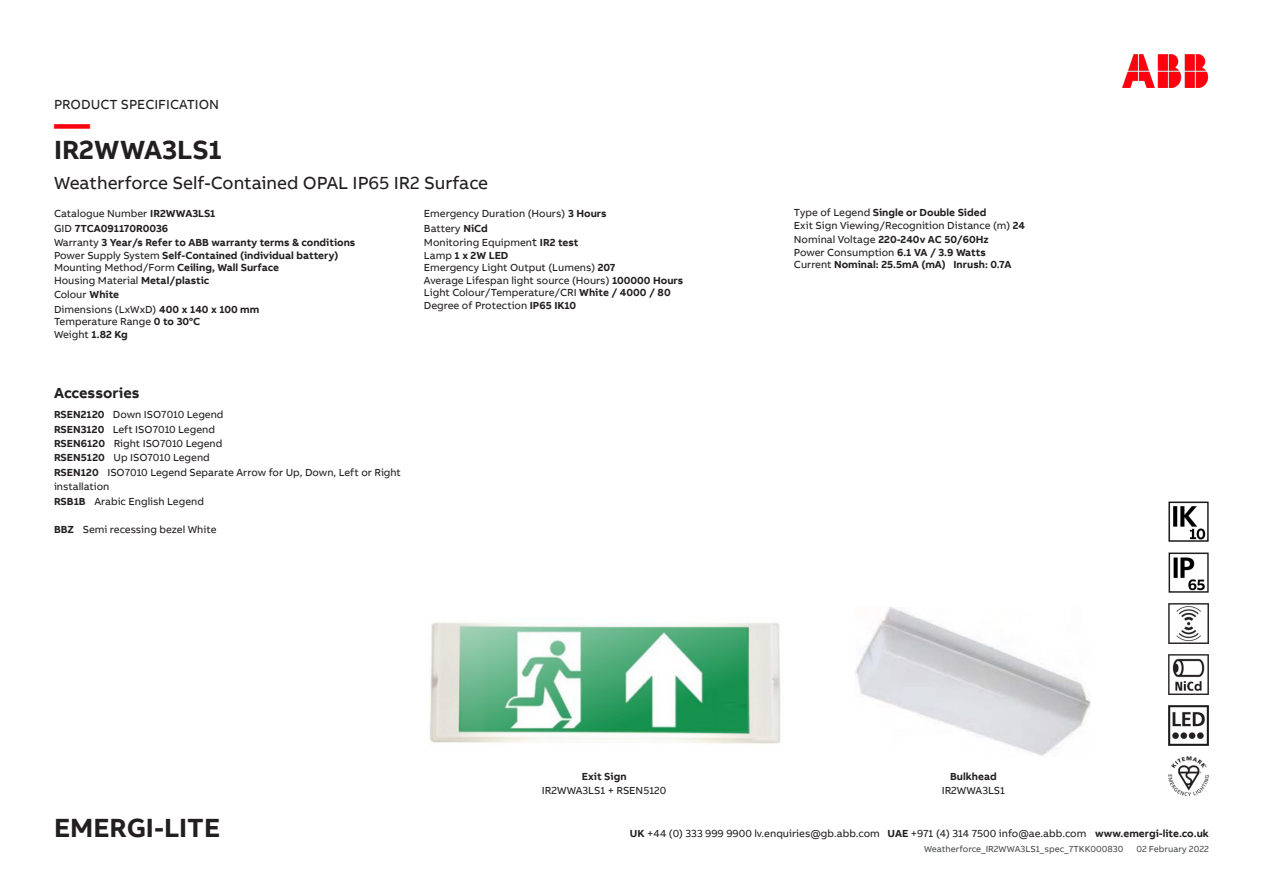
<style>
.page{position:relative;width:1263px;height:893px;background:#fff}
.page>*{position:absolute;margin:0;border:0;box-sizing:border-box;transform-origin:0 0}
.t1{font:700 36px "AB Bvoice";color:#ff000f}
.t2{font:700 27px "AB Bvoice";color:#231f20}
.t3{font:18px "AB Bvoice";color:#231f20}
.t4{font:700 15px "AB Bvoice";color:#231f20}
.t5{font:13.5px "AB Bvoice";color:#231f20}
.t6{font:10.5px/14.4px "AB Bvoice";color:#231f20}
.t7{font:700 10.5px/12.6px "AB Bvoice";color:#231f20}
.t8{font:9px "AB Bvoice";color:#4a4d4f}
.s1{font-weight:400}
.s2{font-weight:700}
.s3{font-size:12px}
</style>
<div class="page">
<img style="left:856px;top:608px;width:235px;height:148px">
<img style="left:429px;top:622px;width:352px;height:122px">
<img style="left:1169px;top:756px;width:39px;height:41px">
<img style="left:1169px;top:705px;width:40px;height:41px">
<img style="left:1169px;top:654px;width:40px;height:41px">
<img style="left:1168px;top:603px;width:41px;height:41px">
<img style="left:1168px;top:552px;width:41px;height:41px">
<img style="left:1168px;top:501px;width:41px;height:41px">
<img style="left:1122px;top:54px;width:87px;height:34px">
<p class="t5" style="left:54px;top:96px;width:167px">PRODUCT SPECIFICATION</p>
<h1 class="t1" style="left:54px;top:101px;width:37px">—</h1>
<h2 class="t2" style="left:54px;top:133px;width:170px">IR2WWA3LS1</h2>
<h3 class="t3" style="left:54px;top:172px;width:436px">Weatherforce Self-Contained OPAL IP65 IR2 Surface</h3>
<p class="t7" style="left:54px;top:206px;width:303px;line-height:14.4px"><span class="s1">Catalogue Number</span> IR2WWA3LS1<br><span class="s1">GID</span> 7TCA091170R0036<br><span class="s1">Warranty</span> 3 Year/s Refer to ABB warranty terms &amp; conditions</p>
<p class="t7" style="left:54px;top:249px;width:286px"><span class="s1">Power Supply System</span> Self-Contained (individual battery)<br><span class="s1">Mounting Method/Form</span> Ceiling, Wall Surface<br><span class="s1">Housing Material</span> Metal/plastic</p>
<p class="t6" style="left:54px;top:287px;width:207px">Colour <span class="s2">White<br></span>Dimensions (LxWxD) <span class="s2">400 x 140 x 100 mm</span></p>
<p class="t6" style="left:54px;top:315px;width:148px;line-height:12.6px">Temperature Range <span class="s2">0 to 30°C<br></span>Weight <span class="s2">1.82 Kg</span></p>
<h3 class="t4" style="left:54px;top:383px;width:87px">Accessories</h3>
<p class="t6" style="left:54px;top:407px;width:348px"><span class="s2">RSEN2120</span> Down ISO7010 Legend<br><span class="s2">RSEN3120</span> Left ISO7010 Legend<br><span class="s2">RSEN6120</span> Right ISO7010 Legend<br><span class="s2">RSEN5120</span> Up ISO7010 Legend<br><span class="s2">RSEN120</span> ISO7010 Legend Separate Arrow for Up, Down, Left or Right installation<br><span class="s2">RSB1B</span> Arabic English Legend</p>
<p class="t6" style="left:54px;top:523px;width:164px"><span class="s2">BBZ</span> Semi recessing bezel White</p>
<p class="t6" style="left:424px;top:206px;width:184px">Emergency Duration (Hours) <span class="s2">3 Hours<br></span>Battery <span class="s2">NiCd<br></span>Monitoring Equipmen<span class="s3">t</span> <span class="s2">IR2 test</span></p>
<p class="t6" style="left:424px;top:249px;width:261px;line-height:12.6px">Lamp <span class="s2">1 x 2W LED<br></span>Emergency Light Output (Lumens) <span class="s2">207<br></span>Average Lifespan light source (Hours) <span class="s2">100000 Hours </span>Light Colour/Temperature/CRI <span class="s2">White / 4000 / 80<br></span>Degree of Protection <span class="s2">IP65 IK10</span></p>
<p class="t6" style="left:794px;top:206px;width:233px;line-height:12.6px">Type of Legend <span class="s2">Single or Double Sided<br></span>Exit Sign Viewing/Recognition Distance (m) <span class="s2">24</span></p>
<p class="t7" style="left:794px;top:233px;width:219px"><span class="s1">Nominal Voltage</span> 220-240v AC 50/60Hz<br><span class="s1">Power Consumption</span> 6.1 VA / 3.9 Watts<br><span class="s1">Current</span> Nominal: 25.5mA (mA) Inrush: 0.7A</p>
<h2 class="t2" style="left:54px;top:811px;width:168px">EMERGI-LITE</h2>
<p class="t7" style="left:582px;top:770px;width:46px">Exit Sign</p>
<p class="t7" style="left:950px;top:770px;width:48px">Bulkhead</p>
<p class="t6" style="left:542px;top:783px;width:126px">IR2WWA3LS1 + RSEN5120</p>
<p class="t6" style="left:942px;top:783px;width:65px">IR2WWA3LS1</p>
<p class="t6" style="left:630px;top:826px;width:580px"><span class="s2">UK</span> +44 (0) 333 999 9900 lv.enquiries@gb.abb.com <span class="s2">UAE</span> +971 (4) 314 7500 info@ae.abb.com <span class="s2">www.emergi-lite.co.uk</span></p>
<p class="t8" style="left:924px;top:844px;width:201px">Weatherforce_IR2WWA3LS1_spec_7TKK000830</p>
<p class="t8" style="left:1136px;top:844px;width:74px">02 February 2022</p>
</div>
